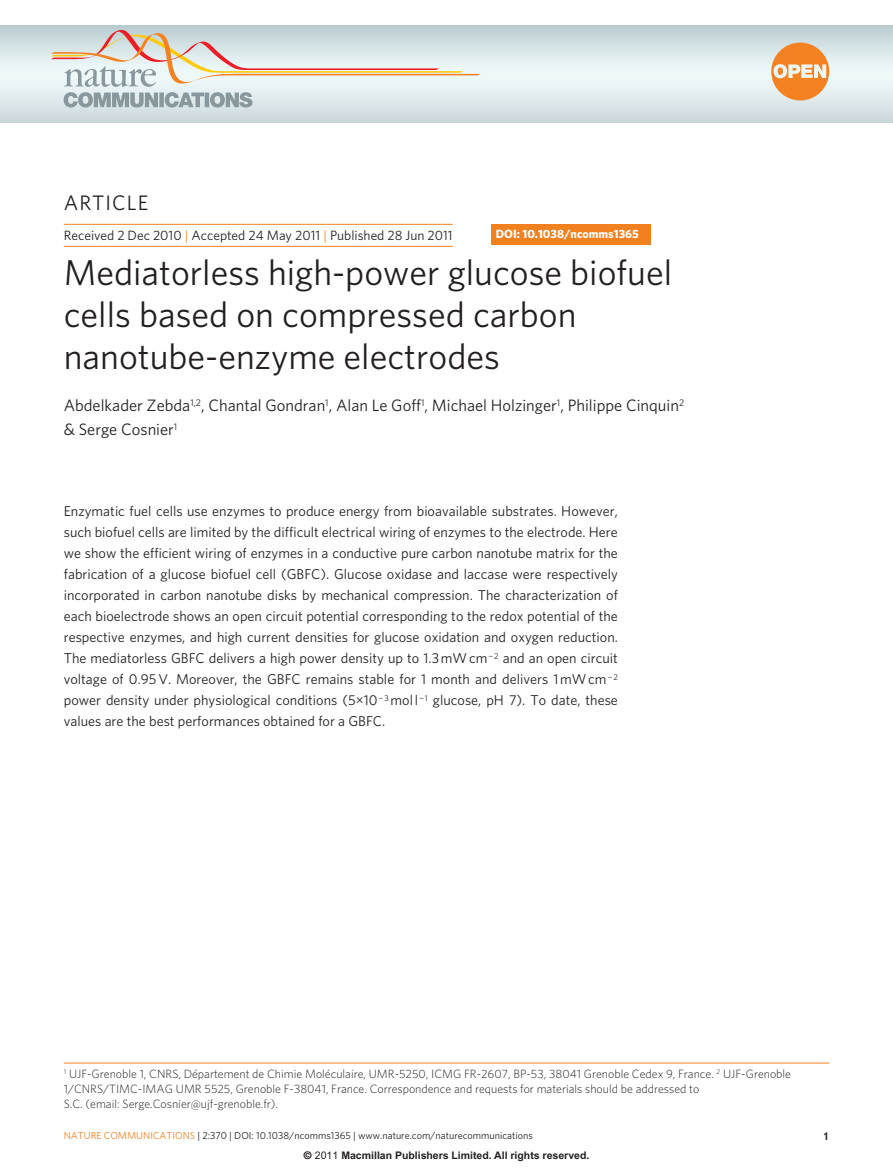
<style>
.page{position:relative;width:893px;height:1174px;background:#fff}
.page>*{position:absolute;margin:0;border:0;box-sizing:border-box;transform-origin:0 0}
.pAtl{font:36px/42px "Whitney";color:#231f20}
.t1{font:21px "Whitney";letter-spacing:.05em;color:#231f20}
.pAu{font:16.5px/24px "Whitney";color:#231f20}
.pAbstext{font:14.25px/21px "Whitney";color:#231f20;text-align:justify}
.pPrdates{font:13.5px "Whitney";color:#231f20}
.pAffiliation{font:300 12px/15px "Whitney";color:#231f20}
.pDoiTop{font:700 12px "Whitney";color:#fff}
.t2{font:700 10.5px "Arial";color:#231f20}
.pDoiLRH{font:10.2px "Whitney";color:#231f20}
.pDoiLRH-2{font:10.2px "Whitney";color:#f1801f}
.s1{color:#f1801f}
.s2{font-family:"Helvetica"}
.s3{font-weight:400}
</style>
<div class="page">
<svg style="left:0;top:25px;width:893px;height:97px;background:#d7e4e7"></svg>
<svg style="left:50px;top:30px;width:431px;height:77px;background:#d8dad6"></svg>
<svg style="left:771px;top:43px;width:58px;height:57px;background:#eea86a"></svg>
<hr style="left:64px;top:224px;width:389px;height:1px;background:#f1801f">
<hr style="left:64px;top:246px;width:389px;height:1px;background:#f1801f">
<div style="left:492px;top:225px;width:159px;height:20px;background:#f1801f"></div>
<hr style="left:64px;top:1062px;width:765px;height:1px;background:#f1801f">
<p class="t1" style="left:64px;top:190px;width:86px">ARTICLE</p>
<p class="pPrdates" style="left:64px;top:227px;width:390px">Received 2 Dec 2010 <span class="s1">|</span> Accepted 24 May 2011 <span class="s1">|</span> Published 28 Jun 2011</p>
<p class="pDoiTop" style="left:496px;top:227px;width:144px">DOI: 10.1038/ncomms1365</p>
<p class="pAtl" style="left:64px;top:251px;width:610px">Mediatorless high-power glucose biofuel cells based on compressed carbon nanotube-enzyme electrodes</p>
<p class="pAu" style="left:64px;top:393px;width:622px">Abdelkader Zebda<sup>1,2</sup>, Chantal Gondran<sup>1</sup>, Alan Le Goff<sup>1</sup>, Michael Holzinger<sup>1</sup>, Philippe Cinquin<sup>2 </sup>&amp; Serge Cosnier<sup>1</sup></p>
<p class="pAbstext" style="left:64px;top:500px;width:556px">Enzymatic fuel cells use enzymes to produce energy from bioavailable substrates. However, such biofuel cells are limited by the difficult electrical wiring of enzymes to the electrode. Here we show the efficient wiring of enzymes in a conductive pure carbon nanotube matrix for the fabrication of a glucose biofuel cell (GBFC). Glucose oxidase and laccase were respectively incorporated in carbon nanotube disks by mechanical compression. The characterization of each bioelectrode shows an open circuit potential corresponding to the redox potential of the respective enzymes, and high current densities for glucose oxidation and oxygen reduction.<br>The mediatorless GBFC delivers a high power density up to 1.3mWcm<sup>−2</sup> and an open circuit voltage of 0.95V. Moreover, the GBFC remains stable for 1 month and delivers 1mWcm<sup>−2 </sup>power density under physiological conditions (5×10<sup>−3</sup> mol l<sup>−1</sup> glucose, pH 7). To date, these values are the best performances obtained for a GBFC.</p>
<p class="pAffiliation" style="left:64px;top:1066px;width:729px"><sup>1</sup> UJF-Grenoble 1, CNRS, Département de Chimie Moléculaire, UMR-5250, ICMG FR-2607, BP-53, 38041 Grenoble Cedex 9, France. <sup>2</sup> UJF-Grenoble<br>1/CNRS/TIMC-IMAG UMR 5525, Grenoble F-38041, France. Correspondence and requests for materials should be addressed to<br>S.C. (email: Serge.Cosnier@ujf-grenoble.fr).</p>
<p class="pDoiLRH-2" style="left:64px;top:1129px;width:93px">nature communicati</p>
<p class="pDoiLRH" style="left:175px;top:1129px;width:359px"><span class="s1">ons</span> | 2:370 | DOI: 10.1038/ncomms1365 | www.nature.com/naturecommunications</p>
<p class="t2" style="left:304px;top:1149px;width:287px"><span class="s2">©</span> <span class="s3">2011</span> Macmillan Publishers Limited. All rights reserved.</p>
</div>
